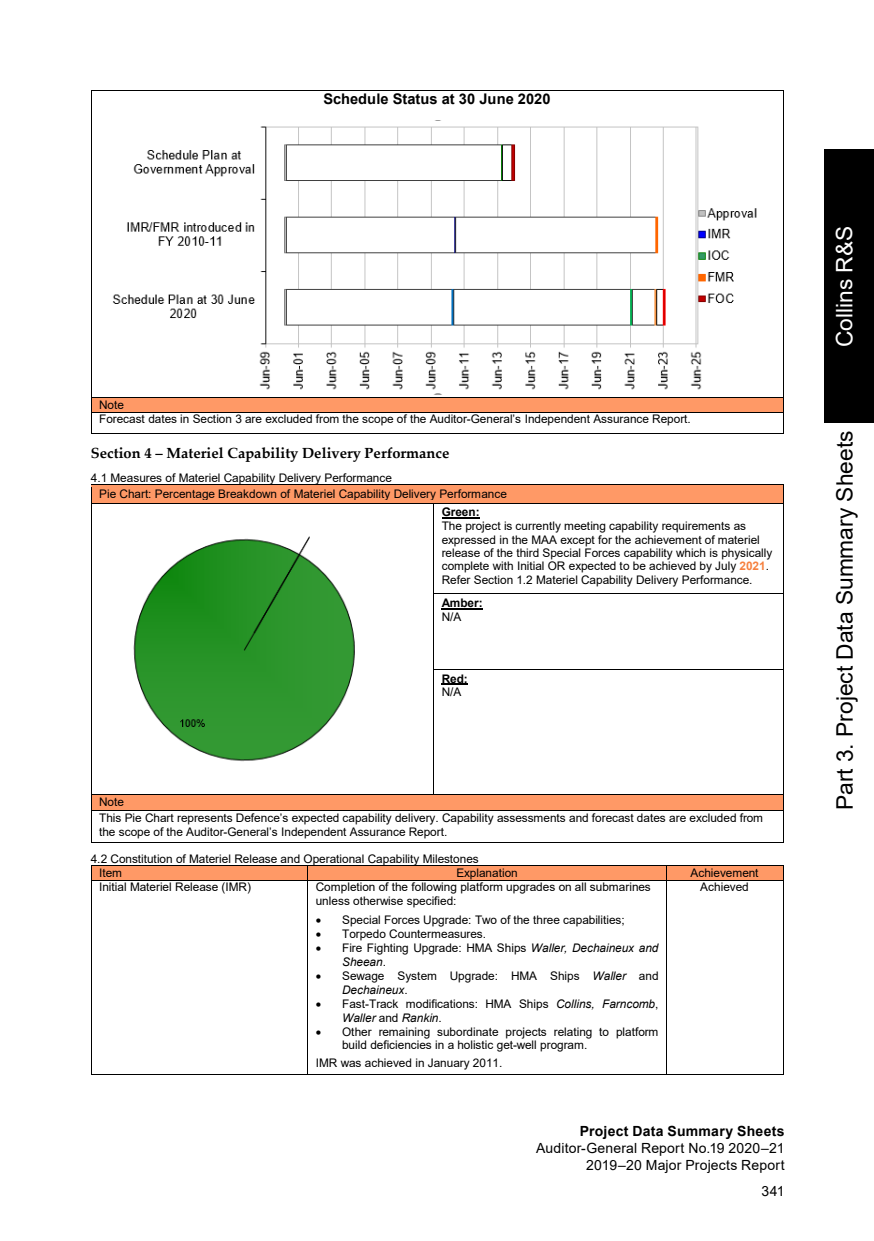
<style>
.page{position:relative;width:874px;height:1241px;background:#fff}
.page>*{position:absolute;margin:0;border:0;box-sizing:border-box;transform-origin:0 0}
.t1{font:22.75px "Arial";color:#000}
.t2{font:22.75px "Arial";color:#fff}
.t3{font:700 14.7px "Palatino Linotype";letter-spacing:.005em;color:#000}
.t4{font:700 14.7px "Arial";color:#000}
.t5{font:14px/16.6px "Arial";letter-spacing:.015em;color:#000;text-align:right}
.t6{font:700 14px "Arial";letter-spacing:.02em;color:#000}
.t7{font:11.9px/13.5px "Arial";letter-spacing:-.005em;color:#000}
.t8{font:700 11.9px "Arial";letter-spacing:-.005em;color:#000}
.s1{font-weight:700;color:#f68140}
.s2{font-style:italic}
</style>
<div class="page">
<div style="left:823px;top:150px;width:50px;height:273px;background:#000"></div>
<hr style="left:91px;top:90px;width:691px;height:1px;background:#000">
<hr style="left:91px;top:90px;width:1px;height:307px;background:#000">
<hr style="left:782px;top:90px;width:1px;height:307px;background:#000">
<div style="left:91px;top:398px;width:691px;height:13px;background:#f96"></div>
<hr style="left:91px;top:397px;width:691px;height:1px;background:#000">
<hr style="left:91px;top:411px;width:691px;height:1px;background:#000">
<svg style="left:91px;top:398px;width:1px;height:34px"></svg>
<hr style="left:91px;top:432px;width:691px;height:1px;background:#000">
<svg style="left:782px;top:397px;width:1px;height:16px"></svg>
<div style="left:99px;top:487px;width:675px;height:13px;background:#f96"></div>
<hr style="left:91px;top:484px;width:691px;height:1px;background:#000">
<hr style="left:91px;top:485px;width:691px;height:2px;background:#f96">
<hr style="left:91px;top:500px;width:691px;height:2px;background:#f96">
<hr style="left:441px;top:517px;width:38px;height:1px;background:#000">
<svg style="left:91px;top:487px;width:1px;height:18px"></svg>
<hr style="left:91px;top:502px;width:342px;height:1px;background:#000">
<hr style="left:434px;top:502px;width:348px;height:1px;background:#000">
<svg style="left:782px;top:484px;width:1px;height:20px"></svg>
<hr style="left:91px;top:505px;width:1px;height:88px;background:#000">
<hr style="left:433px;top:505px;width:1px;height:88px;background:#000">
<hr style="left:782px;top:505px;width:1px;height:88px;background:#000">
<hr style="left:441px;top:608px;width:41px;height:1px;background:#000">
<hr style="left:434px;top:593px;width:348px;height:1px;background:#000">
<hr style="left:91px;top:596px;width:1px;height:73px;background:#000">
<hr style="left:433px;top:596px;width:1px;height:73px;background:#000">
<hr style="left:782px;top:596px;width:1px;height:73px;background:#000">
<hr style="left:441px;top:683px;width:26px;height:2px;background:#000">
<hr style="left:434px;top:669px;width:348px;height:1px;background:#000">
<hr style="left:91px;top:672px;width:1px;height:122px;background:#000">
<hr style="left:433px;top:672px;width:1px;height:122px;background:#000">
<hr style="left:782px;top:672px;width:1px;height:122px;background:#000">
<div style="left:91px;top:795px;width:691px;height:15px;background:#f96"></div>
<hr style="left:91px;top:794px;width:342px;height:1px;background:#000">
<hr style="left:434px;top:794px;width:348px;height:1px;background:#000">
<svg style="left:91px;top:795px;width:1px;height:15px"></svg>
<hr style="left:91px;top:810px;width:691px;height:1px;background:#000">
<svg style="left:782px;top:794px;width:1px;height:16px"></svg>
<hr style="left:91px;top:810px;width:1px;height:32px;background:#000">
<hr style="left:91px;top:842px;width:691px;height:1px;background:#000">
<hr style="left:782px;top:810px;width:1px;height:32px;background:#000">
<div style="left:91px;top:866px;width:216px;height:13px;background:#f96"></div>
<div style="left:308px;top:866px;width:357px;height:13px;background:#f96"></div>
<div style="left:666px;top:866px;width:116px;height:13px;background:#f96"></div>
<hr style="left:91px;top:865px;width:216px;height:1px;background:#000">
<hr style="left:308px;top:865px;width:357px;height:1px;background:#000">
<hr style="left:666px;top:865px;width:116px;height:1px;background:#000">
<svg style="left:91px;top:866px;width:1px;height:13px"></svg>
<hr style="left:91px;top:879px;width:216px;height:1px;background:#000">
<svg style="left:307px;top:865px;width:1px;height:15px"></svg>
<hr style="left:308px;top:879px;width:357px;height:1px;background:#000">
<svg style="left:665px;top:865px;width:1px;height:15px"></svg>
<hr style="left:666px;top:879px;width:116px;height:1px;background:#000">
<svg style="left:782px;top:865px;width:1px;height:15px"></svg>
<hr style="left:91px;top:880px;width:1px;height:194px;background:#000">
<hr style="left:91px;top:1074px;width:216px;height:1px;background:#000">
<hr style="left:307px;top:880px;width:1px;height:194px;background:#000">
<hr style="left:308px;top:1074px;width:357px;height:1px;background:#000">
<hr style="left:665px;top:880px;width:1px;height:194px;background:#000">
<hr style="left:666px;top:1074px;width:116px;height:1px;background:#000">
<hr style="left:782px;top:880px;width:1px;height:194px;background:#000">
<img style="left:112px;top:126px;width:645px;height:268px">
<img style="left:133px;top:536px;width:222px;height:226px">
<p class="t4" style="left:323px;top:88px;width:229px">Schedule Status at 30 June 2020</p>
<p class="t7" style="left:99px;top:397px;width:593px;line-height:14.3px">Note<br>Forecast dates in Section 3 are excluded from the scope of the Auditor-General’s Independent Assurance Report.</p>
<p class="t3" style="left:91px;top:442px;width:360px">Section 4 – Materiel Capability Delivery Performance</p>
<p class="t7" style="left:99px;top:469px;width:409px;line-height:16.3px;text-indent:-8px">4.1 Measures of Materiel Capability Delivery Performance<br>Pie Chart: Percentage Breakdown of Materiel Capability Delivery Performance</p>
<p class="t8" style="left:441px;top:503px;width:39px">Green:</p>
<p class="t7" style="left:441px;top:519px;width:332px">The project is currently meeting capability requirements as expressed in the MAA except for the achievement of materiel release of the third Special Forces capability which is physically complete with Initial OR expected to be achieved by July <span class="s1">2021</span>.<br>Refer Section 1.2 Materiel Capability Delivery Performance.</p>
<p class="t8" style="left:441px;top:594px;width:42px">Amber:</p>
<p class="t7" style="left:441px;top:609px;width:21px">N/A</p>
<p class="t8" style="left:441px;top:670px;width:28px">Red:</p>
<p class="t7" style="left:441px;top:685px;width:21px">N/A</p>
<p class="t7" style="left:99px;top:794px;width:665px;line-height:15.8px">Note<br>This Pie Chart represents Defence’s expected capability delivery. Capability assessments and forecast dates are excluded from</p>
<p class="t7" style="left:99px;top:824px;width:349px">the scope of the Auditor-General’s Independent Assurance Report.</p>
<p class="t7" style="left:99px;top:851px;width:381px;line-height:14.3px;text-indent:-8px">4.2 Constitution of Materiel Release and Operational Capability Milestones<br>Item</p>
<p class="t7" style="left:456px;top:866px;width:63px">Explanation</p>
<p class="t7" style="left:690px;top:866px;width:70px">Achievement</p>
<p class="t7" style="left:99px;top:880px;width:153px">Initial Materiel Release (IMR)</p>
<p class="t7" style="left:315px;top:880px;width:336px">Completion of the following platform upgrades on all submarines unless otherwise specified:</p>
<p class="t7" style="left:315px;top:912px;width:310px">• Special Forces Upgrade: Two of the three capabilities;</p>
<p class="t7" style="left:315px;top:926px;width:172px">• Torpedo Countermeasures.</p>
<p class="t7" style="left:342px;top:941px;width:318px;text-indent:-26px">• Fire Fighting Upgrade: HMA Ships <span class="s2">Waller, Dechaineux and<br>Sheean</span>.</p>
<p class="t7" style="left:342px;top:968px;width:318px;text-indent:-26px">• Sewage System Upgrade: HMA Ships <span class="s2">Waller</span> and<br><span class="s2">Dechaineux</span>.</p>
<p class="t7" style="left:342px;top:996px;width:318px;text-indent:-26px">• Fast-Track modifications: HMA Ships <span class="s2">Collins, Farncomb</span>,<br><span class="s2">Waller</span> and <span class="s2">Rankin</span>.</p>
<p class="t7" style="left:342px;top:1024px;width:318px;text-indent:-26px">• Other remaining subordinate projects relating to platform build deficiencies in a holistic get-well program.</p>
<p class="t7" style="left:315px;top:1056px;width:188px">IMR was achieved in January 2011.</p>
<p class="t7" style="left:699px;top:880px;width:50px">Achieved</p>
<p class="t6" style="left:579px;top:1120px;width:206px">Project Data Summary Sheets</p>
<p class="t5" style="left:536px;top:1139px;width:250px">Auditor-General Report No.19 2020–21<br>2019–20 Major Projects Report</p>
<p class="t5" style="left:761px;top:1182px;width:25px">341</p>
<h1 class="t2" style="left:828px;top:347px;width:123px;rotate:-90deg">Collins R&amp;S</h1>
<h1 class="t1" style="left:828px;top:810px;width:381px;rotate:-90deg">Part 3. Project Data Summary Sheets</h1>
</div>
